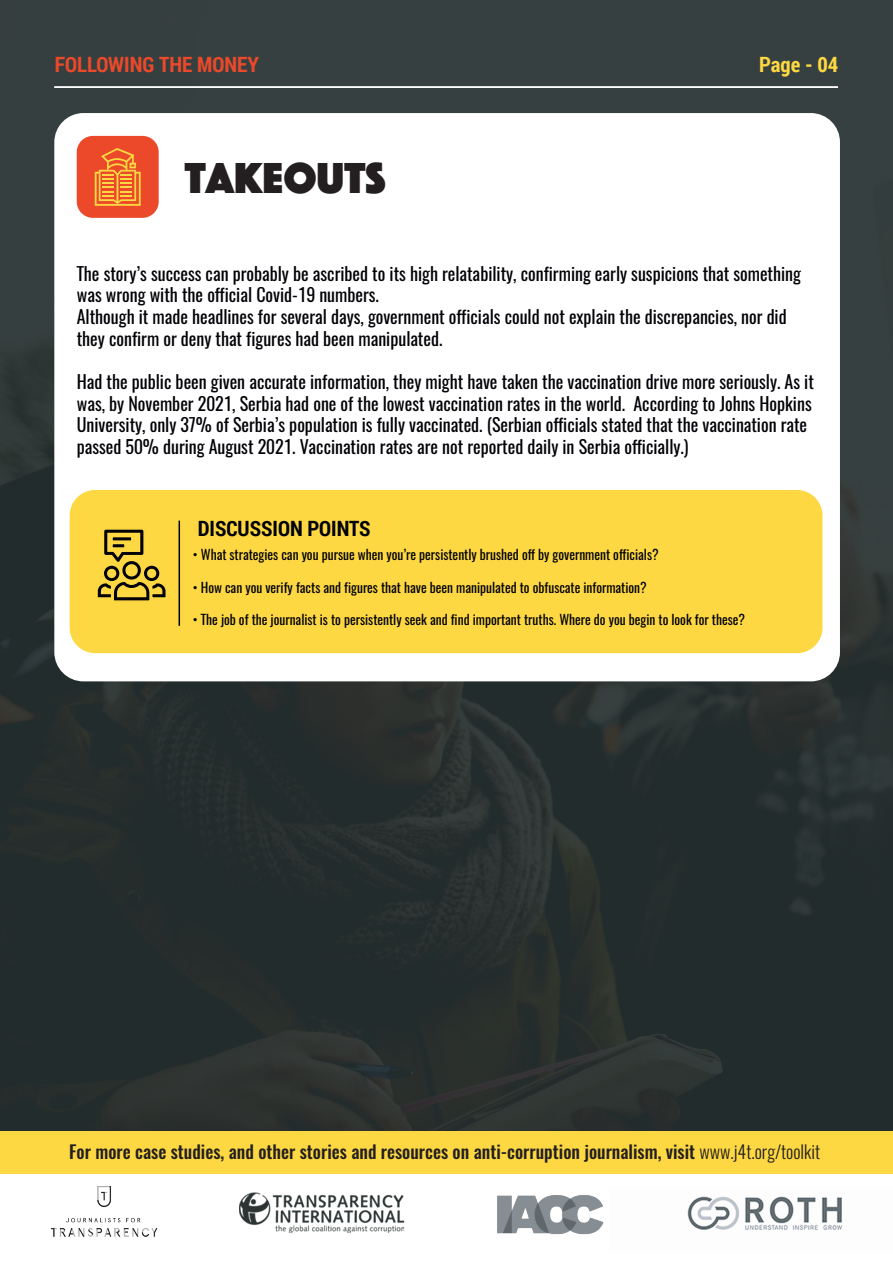
<style>
.page{position:relative;width:893px;height:1263px;background:#fff}
.page>*{position:absolute;margin:0;border:0;box-sizing:border-box;transform-origin:0 0}
.t1{font:45px "Phosphate Solid";color:#231f20}
.t2{font:700 21px "Roboto Condensed";color:#eb492a}
.t3{font:700 21px "Roboto Condensed";color:#000006}
.t4{font:700 21px "Roboto Condensed";color:#fdd842}
.t5{font:18px/21.6px "Oswald";color:#000006}
.t6{font:500 18px "Oswald";color:#231f20}
.t7{font:13.5px "Oswald";color:#000006}
.s1{font-weight:300}
</style>
<div class="page">
<img style="left:0;top:0;width:893px;height:1131px">
<div style="left:0;top:1131px;width:893px;height:44px;background:#fdd842"></div>
<div style="left:54px;top:113px;width:786px;height:568px;background:#fff;border-radius:29px"></div>
<div style="left:0;top:1174px;width:893px;height:89px;background:#fff"></div>
<img style="left:52px;top:1187px;width:791px;height:50px">
<hr style="left:54px;top:86px;width:784px;height:2px;background:#fff">
<div style="left:77px;top:136px;width:82px;height:82px;background:#eb492a;border-radius:16px"></div>
<svg style="left:95px;top:148px;width:46px;height:58px"></svg>
<div style="left:70px;top:490px;width:752px;height:163px;background:#fdd842;border-radius:26px"></div>
<svg style="left:97px;top:529px;width:69px;height:72px"></svg>
<svg style="left:111px;top:536px;width:22px;height:6px"></svg>
<svg style="left:111px;top:543px;width:15px;height:6px"></svg>
<hr style="left:179px;top:521px;width:1px;height:105px;background:#000006">
<p class="t2" style="left:55px;top:50px;width:206px">FOLLOWING THE MONEY</p>
<p class="t4" style="left:759px;top:50px;width:81px">Page - 04</p>
<h1 class="t1" style="left:185px;top:146px;width:202px">TAKEOUTS</h1>
<p class="t5" style="left:77px;top:263px;width:726px">The story’s success can probably be ascribed to its high relatability, confirming early suspicions that something was wrong with the official Covid-19 numbers.<br>Although it made headlines for several days, government officials could not explain the discrepancies, nor did they confirm or deny that figures had been manipulated.</p>
<p class="t5" style="left:77px;top:371px;width:739px">Had the public been given accurate information, they might have taken the vaccination drive more seriously. As it was, by November 2021, Serbia had one of the lowest vaccination rates in the world. According to Johns Hopkins University, only 37% of Serbia’s population is fully vaccinated. (Serbian officials stated that the vaccination rate passed 50% during August 2021. Vaccination rates are not reported daily in Serbia officially.)</p>
<p class="t3" style="left:198px;top:513px;width:174px">DISCUSSION POINTS</p>
<p class="t7" style="left:193px;top:545px;width:467px">• What strategies can you pursue when you’re persistently brushed off by government officials?</p>
<p class="t7" style="left:193px;top:578px;width:455px">• How can you verify facts and figures that have been manipulated to obfuscate information?</p>
<p class="t7" style="left:193px;top:610px;width:554px">• The job of the journalist is to persistently seek and find important truths. Where do you begin to look for these?</p>
<p class="t6" style="left:69px;top:1139px;width:752px">For more case studies, and other stories and resources on anti-corruption journalism, visit <span class="s1">www.j4t.org/toolkit</span></p>
</div>
